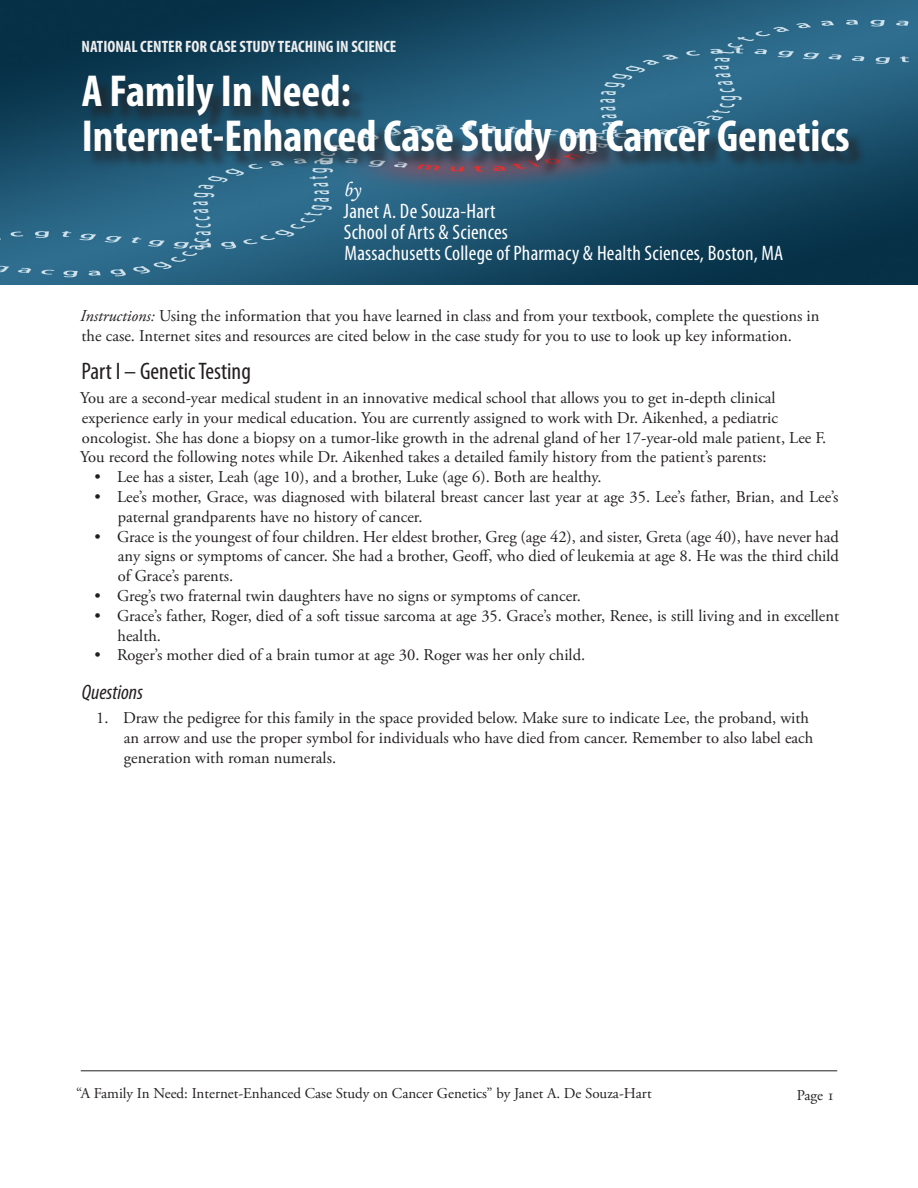
<style>
.page{position:relative;width:918px;height:1188px;background:#fff}
.page>*{position:absolute;margin:0;border:0;box-sizing:border-box;transform-origin:0 0}
.Body{font:700 condensed 45px/45px "Myriad Pro";color:#fff}
.Major_Section{font:condensed 24px "Myriad Pro";color:#231f20}
.t1{font:condensed 21px/21px "Myriad Pro";letter-spacing:.01em;color:#fff}
.Subsection{font:italic condensed 21px "Myriad Pro";color:#231f20}
.t2{font:21px "Monotype Corsiva";color:#fff}
.Bullet{font:16.5px/19.8px "Adobe Garamond Pro";color:#231f20}
.Body__First_Line{font:16.5px/19.8px "Adobe Garamond Pro";color:#231f20}
.Numbered_List{font:16.5px/19.8px "Adobe Garamond Pro";color:#231f20}
.Body-2{font:700 condensed 16.5px "Myriad Pro";color:#eee}
.t3{font:15px "Adobe Garamond Pro";color:#231f20}
.s1{font-style:italic}
</style>
<div class="page">
<hr style="left:81px;top:1071px;width:756px;height:1px;background:#231f20">
<img style="left:0;top:0;width:918px;height:284px">
<div style="left:84px;top:78px;width:782px;height:101px;background:#231f20;opacity:.75"></div>
<p class="Body-2" style="left:82px;top:36px;width:316px">NATIONAL CENTER FOR CASE STUDY TEACHING IN SCIENCE</p>
<p class="Body" style="left:82px;top:68px;width:769px">A Family In Need:<br>Internet-Enhanced Case Study on Cancer Genetics</p>
<p class="t2" style="left:343px;top:177px;width:19px">by</p>
<p class="t1" style="left:344px;top:201px;width:441px">Janet A. De Souza-Hart<br>School of Arts &amp; Sciences<br>Massachusetts College of Pharmacy &amp; Health Sciences, Boston, MA</p>
<p class="Body__First_Line" style="left:80px;top:307px;width:741px"><span class="s1">Instructions:</span> Using the information that you have learned in class and from your textbook, complete the questions in the case. Internet sites and resources are cited below in the case study for you to use to look up key information.</p>
<p class="Major_Section" style="left:82px;top:356px;width:171px">Part I – Genetic Testing</p>
<p class="Body__First_Line" style="left:80px;top:389px;width:748px">You are a second-year medical student in an innovative medical school that allows you to get in-depth clinical experience early in your medical education. You are currently assigned to work with Dr. Aikenhed, a pediatric oncologist. She has done a biopsy on a tumor-like growth in the adrenal gland of her 17-year-old male patient, Lee F.<br>You record the following notes while Dr. Aikenhed takes a detailed family history from the patient’s parents:</p>
<p class="Bullet" style="left:94px;top:468px;width:509px">• Lee has a sister, Leah (age 10), and a brother, Luke (age 6). Both are healthy.</p>
<p class="Bullet" style="left:118px;top:488px;width:722px;text-indent:-23px">• Lee’s mother, Grace, was diagnosed with bilateral breast cancer last year at age 35. Lee’s father, Brian, and Lee’s paternal grandparents have no history of cancer.</p>
<p class="Bullet" style="left:118px;top:527px;width:723px;text-align:justify;text-indent:-23px">• Grace is the youngest of four children. Her eldest brother, Greg (age 42), and sister, Greta (age 40), have never had any signs or symptoms of cancer. She had a brother, Geoff, who died of leukemia at age 8. He was the third child of Grace’s parents.</p>
<p class="Bullet" style="left:94px;top:587px;width:488px">• Greg’s two fraternal twin daughters have no signs or symptoms of cancer.</p>
<p class="Bullet" style="left:118px;top:606px;width:723px;text-indent:-23px">• Grace’s father, Roger, died of a soft tissue sarcoma at age 35. Grace’s mother, Renee, is still living and in excellent health.</p>
<p class="Bullet" style="left:94px;top:646px;width:492px">• Roger’s mother died of a brain tumor at age 30. Roger was her only child.</p>
<p class="Subsection" style="left:82px;top:680px;width:63px">Questions</p>
<p class="Numbered_List" style="left:124px;top:709px;width:691px;text-indent:-28px">1. Draw the pedigree for this family in the space provided below. Make sure to indicate Lee, the proband, with an arrow and use the proper symbol for individuals who have died from cancer. Remember to also label each generation with roman numerals.</p>
<p class="t3" style="left:76px;top:1084px;width:577px">“A Family In Need: Internet-Enhanced Case Study on Cancer Genetics” by Janet A. De Souza-Hart</p>
<p class="t3" style="left:797px;top:1086px;width:39px">Page 1</p>
</div>
